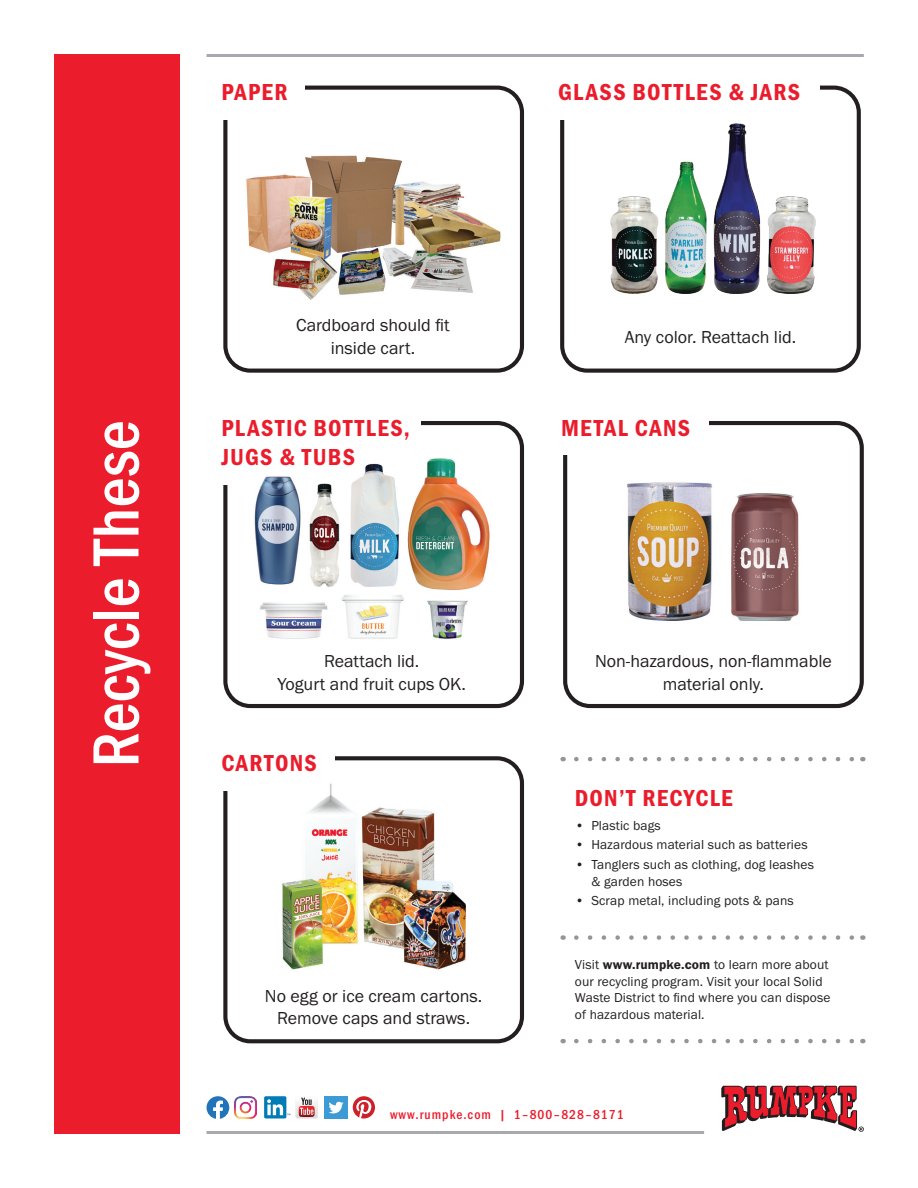
<style>
.page{position:relative;width:918px;height:1188px;background:#fff}
.page>*{position:absolute;margin:0;border:0;box-sizing:border-box;transform-origin:0 0}
.t1{font:500 67.5px "Franklin Gothic URW Cond";color:#fff}
.t2{font:24px/28.8px "Franklin Gothic URW Con Dem";letter-spacing:.06em;color:#eb1c2b}
.t3{font:18px/22.6px "Franklin Gothic URW Boo";color:#231f20;text-align:center}
.t4{font:13.5px/16.5px "Franklin Gothic URW Boo";letter-spacing:.01em;color:#231f20}
.t5{font:500 13.5px "Franklin Gothic URW Cond";letter-spacing:.075em;color:#eb1c2b}
.s1{font-family:"Franklin Gothic URW Dem"}
</style>
<div class="page">
<div style="left:54px;top:54px;width:125px;height:1080px;background:#eb1c2b"></div>
<hr style="left:207px;top:54px;width:657px;height:3px;background:#a8a9ad">
<svg style="left:721px;top:1086px;width:143px;height:46px"></svg>
<hr style="left:207px;top:1131px;width:497px;height:3px;background:#a8a9ad">
<div style="left:223px;top:756px;width:301px;height:287px;border:4px solid #231f20;border-radius:25px"></div>
<div style="left:221px;top:735px;width:114px;height:55px;background:#fff"></div>
<div style="left:563px;top:421px;width:301px;height:287px;border:4px solid #231f20;border-radius:25px"></div>
<div style="left:561px;top:400px;width:147px;height:55px;background:#fff"></div>
<div style="left:560px;top:86px;width:301px;height:287px;border:4px solid #231f20;border-radius:25px"></div>
<img style="left:610px;top:123px;width:206px;height:170px">
<div style="left:558px;top:64px;width:261px;height:56px;background:#fff"></div>
<div style="left:223px;top:86px;width:301px;height:287px;border:4px solid #231f20;border-radius:25px"></div>
<div style="left:221px;top:64px;width:84px;height:56px;background:#fff"></div>
<div style="left:223px;top:421px;width:301px;height:287px;border:4px solid #231f20;border-radius:25px"></div>
<img style="left:234px;top:1096px;width:22px;height:23px">
<div style="left:264px;top:1096px;width:22px;height:23px;background:#007bb6;border-radius:2px"></div>
<svg style="left:267px;top:1096px;width:51px;height:23px"></svg>
<img style="left:325px;top:1096px;width:22px;height:23px">
<svg style="left:353px;top:1096px;width:22px;height:23px"></svg>
<svg style="left:207px;top:1096px;width:22px;height:23px"></svg>
<svg style="left:576px;top:757px;width:278px;height:4px"></svg>
<svg style="left:576px;top:935px;width:278px;height:5px"></svg>
<svg style="left:576px;top:1039px;width:278px;height:4px"></svg>
<img style="left:282px;top:783px;width:184px;height:187px">
<img style="left:246px;top:155px;width:255px;height:144px">
<img style="left:627px;top:482px;width:172px;height:139px">
<img style="left:254px;top:458px;width:236px;height:181px">
<div style="left:215px;top:412px;width:32px;height:73px;background:#fff"></div>
<div style="left:219px;top:412px;width:202px;height:34px;background:#fff"></div>
<h2 class="t2" style="left:221px;top:77px;width:68px">PAPER</h2>
<h2 class="t2" style="left:558px;top:77px;width:243px">GLASS BOTTLES &amp; JARS</h2>
<h1 class="t1" style="left:67px;top:767px;width:348px;rotate:-90deg">Recycle These</h1>
<h3 class="t3" style="left:296px;top:313px;width:155px">Cardboard should fit inside cart.</h3>
<h2 class="t2" style="left:221px;top:412px;width:190px">PLASTIC BOTTLES,<br>JUGS &amp; TUBS</h2>
<h3 class="t3" style="left:277px;top:650px;width:190px">Reattach lid.<br>Yogurt and fruit cups OK.</h3>
<h2 class="t2" style="left:221px;top:747px;width:97px">CARTONS</h2>
<h3 class="t3" style="left:265px;top:984px;width:219px">No egg or ice cream cartons.<br>Remove caps and straws.</h3>
<h3 class="t3" style="left:625px;top:326px;width:173px">Any color. Reattach lid.</h3>
<h2 class="t2" style="left:561px;top:412px;width:130px">METAL CANS</h2>
<h3 class="t3" style="left:595px;top:650px;width:238px">Non-hazardous, non-flammable material only.</h3>
<h2 class="t2" style="left:575px;top:783px;width:159px">DON’T RECYCLE</h2>
<p class="t4" style="left:575px;top:817px;width:87px">• Plastic bags</p>
<p class="t4" style="left:575px;top:836px;width:234px">• Hazardous material such as batteries</p>
<p class="t4" style="left:591px;top:856px;width:224px;text-indent:-16px">• Tanglers such as clothing, dog leashes &amp; garden hoses</p>
<p class="t4" style="left:575px;top:892px;width:220px">• Scrap metal, including pots &amp; pans</p>
<p class="t4" style="left:575px;top:956px;width:257px">Visit <span class="s1">www.rumpke.com</span> to learn more about our recycling program. Visit your local Solid Waste District to find where you can dispose of hazardous material.</p>
<p class="t5" style="left:390px;top:1104px;width:235px">www.rumpke.com | 1–800–828–8171</p>
</div>
